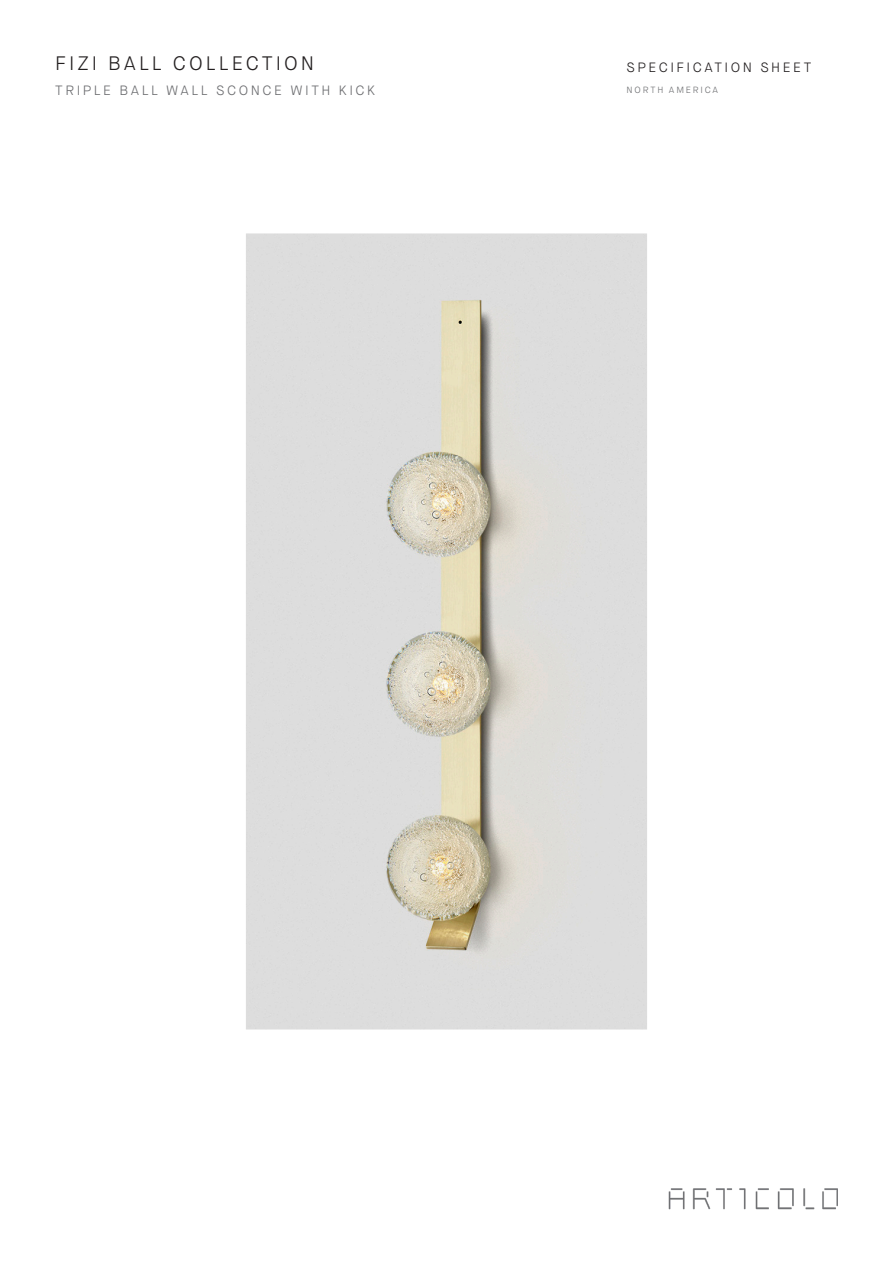
<style>
.page{position:relative;width:893px;height:1263px;background:#fff}
.page>*{position:absolute;margin:0;border:0;box-sizing:border-box;transform-origin:0 0}
.t1{font:300 19.5px "Maison Neue";letter-spacing:.15em;color:#231f20}
.t2{font:300 13.5px "Maison Neue";letter-spacing:.19em;color:#6c6d70}
.t3{font:300 13.5px "Maison Neue";letter-spacing:.185em;color:#231f20}
.t4{font:300 9px "Maison Neue";letter-spacing:.205em;color:#6c6d70}
</style>
<div class="page">
<img style="left:668px;top:1188px;width:170px;height:22px">
<img style="left:246px;top:233px;width:401px;height:796px">
<p class="t1" style="left:55px;top:51px;width:260px">FIZI BALL COLLECTION</p>
<p class="t2" style="left:55px;top:82px;width:321px">TRIPLE BALL WALL SCONCE WITH KICK</p>
<p class="t3" style="left:627px;top:59px;width:186px">SPECIFICATION SHEET</p>
<p class="t4" style="left:627px;top:84px;width:93px">NORTH AMERICA</p>
</div>
